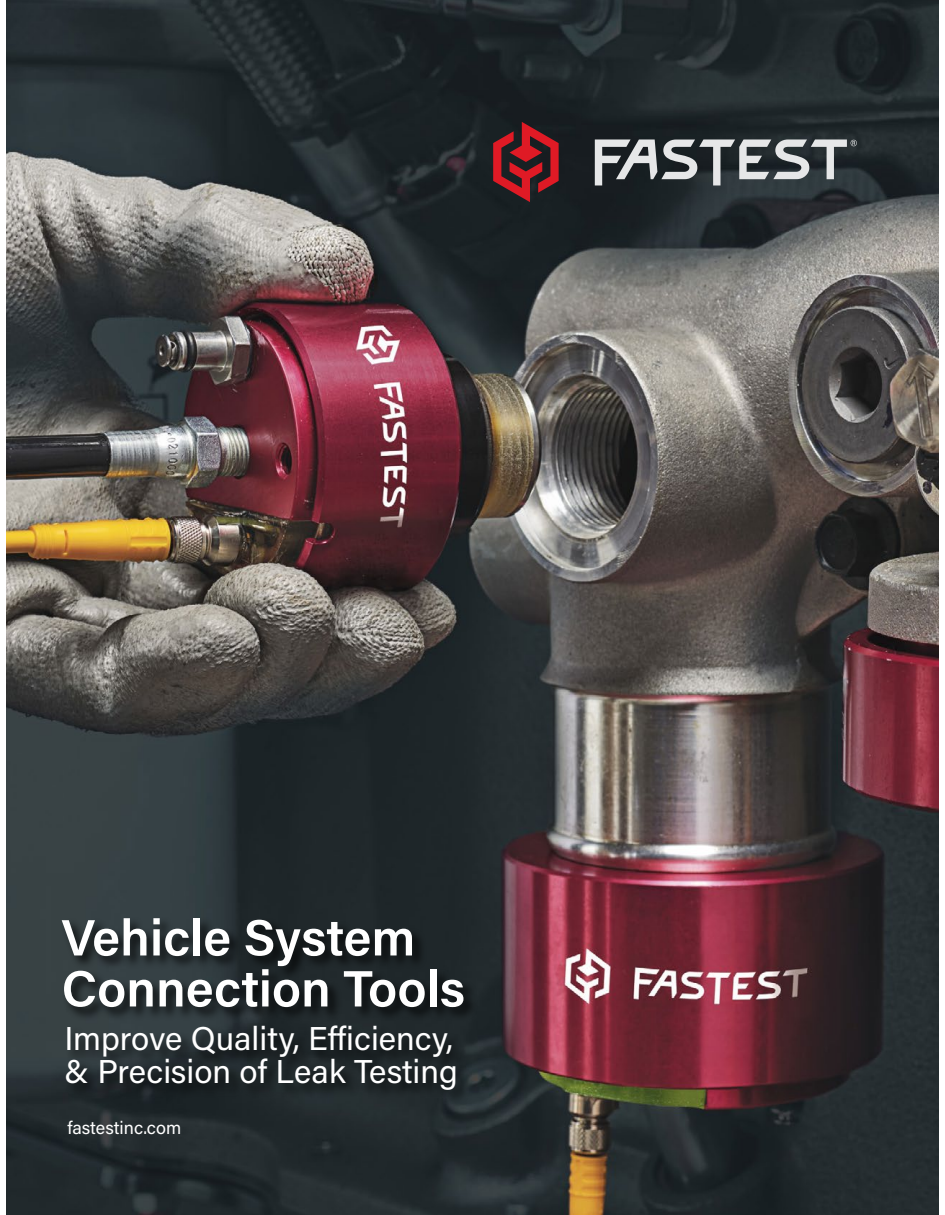
<style>
.page{position:relative;width:945px;height:1215px;background:#fff}
.page>*{position:absolute;margin:0;border:0;box-sizing:border-box;transform-origin:0 0}
.t1{font:600 51px/51px "Acumin Pro";color:#fff}
.t2{font:33px/33px "Acumin Pro";color:#fff}
.t3{font:18px "Acumin Pro";letter-spacing:-.005em;color:#fff}
</style>
<div class="page">
<img style="left:7px;top:0;width:931px;height:1215px">
<svg style="left:493px;top:122px;width:66px;height:80px;background:#6d1d23"></svg>
<svg style="left:595px;top:139px;width:262px;height:46px;background:#6a7072"></svg>
<div style="left:61px;top:917px;width:417px;height:105px;background:#000;opacity:.75"></div>
<div style="left:65px;top:1025px;width:405px;height:80px;background:#000;opacity:.75"></div>
<h1 class="t1" style="left:62px;top:910px;width:405px">Vehicle System<br>Connection Tools</h1>
<p class="t2" style="left:64px;top:1021px;width:395px">Improve Quality, Efficiency, &amp; Precision of Leak Testing</p>
<p class="t3" style="left:68px;top:1115px;width:115px">fastestinc.com</p>
</div>
